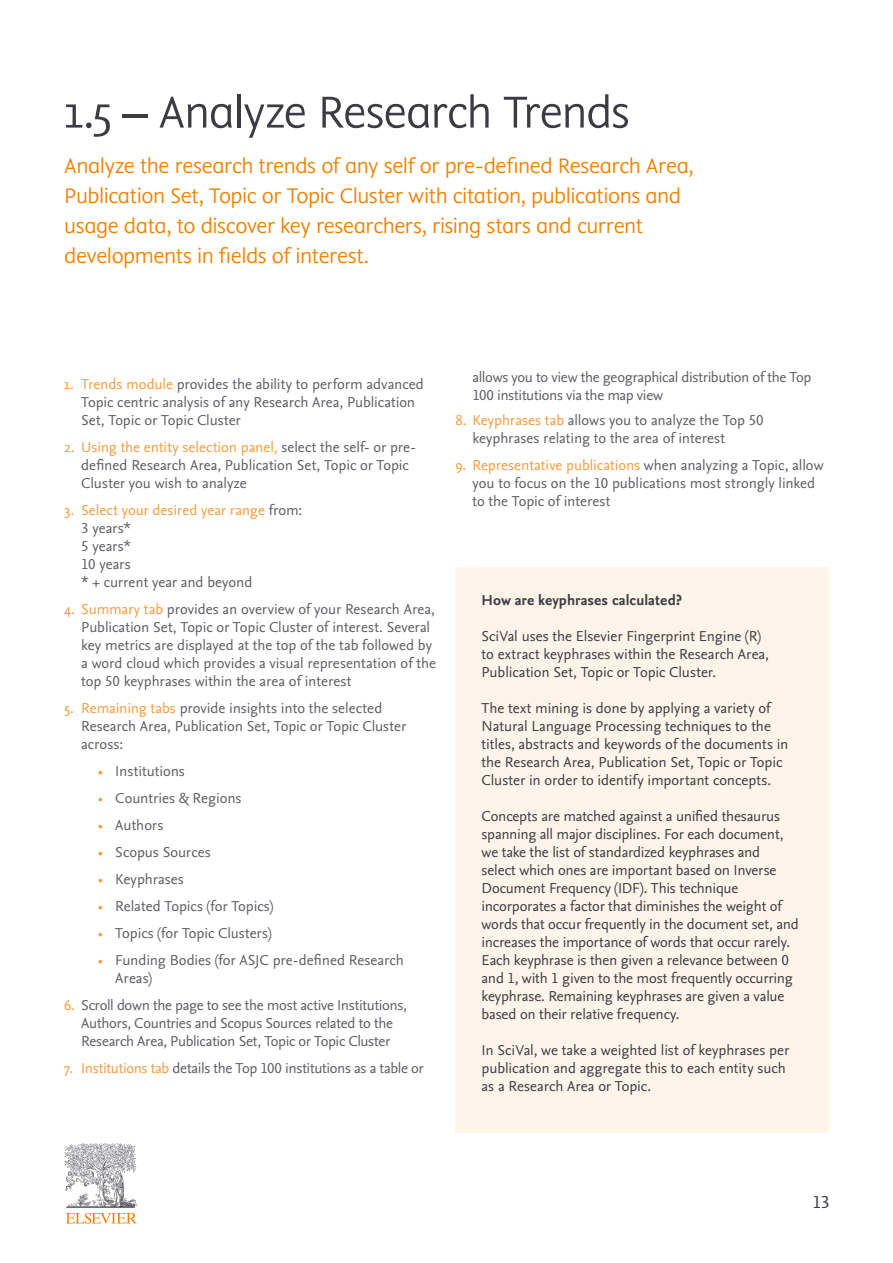
<style>
.page{position:relative;width:893px;height:1263px;background:#fff}
.page>*{position:absolute;margin:0;border:0;box-sizing:border-box;transform-origin:0 0}
.t1{font:300 51px "Elsevier Display";letter-spacing:-.025em;color:#3b3c43}
.t2{font:300 24px/30px "Elsevier Display";letter-spacing:-.02em;color:#f08100}
.t3{font:18px "Nexus Sans Pro";color:#3b3c43}
.t4{font:15px/18px "Nexus Sans Pro";letter-spacing:-.005em;color:#5d5e65}
.t5{font:15px/18px "Nexus Sans Pro";letter-spacing:-.005em;color:#3b3c43}
.t6{font:15px/18px "Nexus Sans Pro";letter-spacing:-.025em;color:#5d5e65}
.t7{font:700 15px "Nexus Sans Pro";letter-spacing:.005em;color:#3b3c43}
.s1{color:#f59c3f}
</style>
<div class="page">
<svg style="left:64px;top:1143px;width:73px;height:81px"></svg>
<div style="left:456px;top:567px;width:373px;height:565px;background:#fff4e9"></div>
<h1 class="t1" style="left:64px;top:83px;width:568px">1.5 – Analyze Research Trends</h1>
<p class="t2" style="left:64px;top:150px;width:631px">Analyze the research trends of any self or pre-defined Research Area, Publication Set, Topic or Topic Cluster with citation, publications and usage data, to discover key researchers, rising stars and current developments in fields of interest.</p>
<p class="t4" style="left:81px;top:374px;width:344px;text-indent:-17px"><span class="s1">1. Trends module</span> provides the ability to perform advanced<br>Topic centric analysis of any Research Area, Publication<br>Set, Topic or Topic Cluster</p>
<p class="t4" style="left:81px;top:437px;width:336px;text-indent:-17px"><span class="s1">2. Using the entity selection panel,</span> select the self- or pre&shy;defined Research Area, Publication Set, Topic or Topic<br>Cluster you wish to analyze</p>
<p class="t4" style="left:81px;top:500px;width:223px;text-indent:-17px"><span class="s1">3. Select your desired year range</span> from:<br>3 years*<br>5 years*<br>10 years<br>* + current year and beyond</p>
<p class="t4" style="left:81px;top:599px;width:356px;text-indent:-17px"><span class="s1">4. Summary tab</span> provides an overview of your Research Area, Publication Set, Topic or Topic Cluster of interest. Several key metrics are displayed at the top of the tab followed by a word cloud which provides a visual representation of the top 50 keyphrases within the area of interest</p>
<p class="t4" style="left:81px;top:698px;width:326px;text-indent:-17px"><span class="s1">5. Remaining tabs</span> provide insights into the selected<br>Research Area, Publication Set, Topic or Topic Cluster across:</p>
<p class="t4" style="left:98px;top:761px;width:88px"><span class="s1">•</span> Institutions</p>
<p class="t4" style="left:98px;top:788px;width:145px"><span class="s1">•</span> Countries &amp; Regions</p>
<p class="t4" style="left:98px;top:815px;width:67px"><span class="s1">•</span> Authors</p>
<p class="t4" style="left:98px;top:842px;width:114px"><span class="s1">•</span> Scopus Sources</p>
<p class="t4" style="left:98px;top:869px;width:87px"><span class="s1">•</span> Keyphrases</p>
<p class="t4" style="left:98px;top:896px;width:176px"><span class="s1">•</span> Related Topics (for Topics)</p>
<p class="t4" style="left:98px;top:923px;width:175px"><span class="s1">•</span> Topics (for Topic Clusters)</p>
<p class="t4" style="left:115px;top:950px;width:290px;text-indent:-17px"><span class="s1">•</span> Funding Bodies (for ASJC pre-defined Research<br>Areas)</p>
<p class="t4" style="left:64px;top:995px;width:344px;text-align:center"><span class="s1">6.</span> Scroll down the page to see the most active Institutions,<br>Authors, Countries and Scopus Sources related to the<br>Research Area, Publication Set, Topic or Topic Cluster</p>
<p class="t6" style="left:64px;top:1058px;width:361px"><span class="s1">7. Institutions tab</span> details the Top 100 institutions as a table or</p>
<p class="t6" style="left:472px;top:367px;width:340px">allows you to view the geographical distribution of the Top<br>100 institutions via the map view</p>
<p class="t4" style="left:472px;top:410px;width:293px;text-indent:-17px"><span class="s1">8. Keyphrases tab</span> allows you to analyze the Top 50 keyphrases relating to the area of interest</p>
<p class="t4" style="left:472px;top:455px;width:353px;text-indent:-17px"><span class="s1">9. Representative publications</span> when analyzing a Topic, allow you to focus on the 10 publications most strongly linked to the Topic of interest</p>
<p class="t7" style="left:482px;top:588px;width:202px">How are keyphrases calculated?</p>
<p class="t5" style="left:482px;top:626px;width:289px">SciVal uses the Elsevier Fingerprint Engine (R) to extract keyphrases within the Research Area,<br>Publication Set, Topic or Topic Cluster.</p>
<p class="t5" style="left:482px;top:698px;width:308px">The text mining is done by applying a variety of Natural Language Processing techniques to the titles, abstracts and keywords of the documents in the Research Area, Publication Set, Topic or Topic Cluster in order to identify important concepts.</p>
<p class="t5" style="left:482px;top:806px;width:319px">Concepts are matched against a unified thesaurus spanning all major disciplines. For each document, we take the list of standardized keyphrases and<br>select which ones are important based on Inverse Document Frequency (IDF). This technique incorporates a factor that diminishes the weight of words that occur frequently in the document set, and increases the importance of words that occur rarely.<br>Each keyphrase is then given a relevance between 0 and 1, with 1 given to the most frequently occurring keyphrase. Remaining keyphrases are given a value based on their relative frequency.</p>
<p class="t5" style="left:482px;top:1040px;width:309px">In SciVal, we take a weighted list of keyphrases per publication and aggregate this to each entity such as a Research Area or Topic.</p>
<p class="t3" style="left:814px;top:1188px;width:18px">13</p>
</div>
